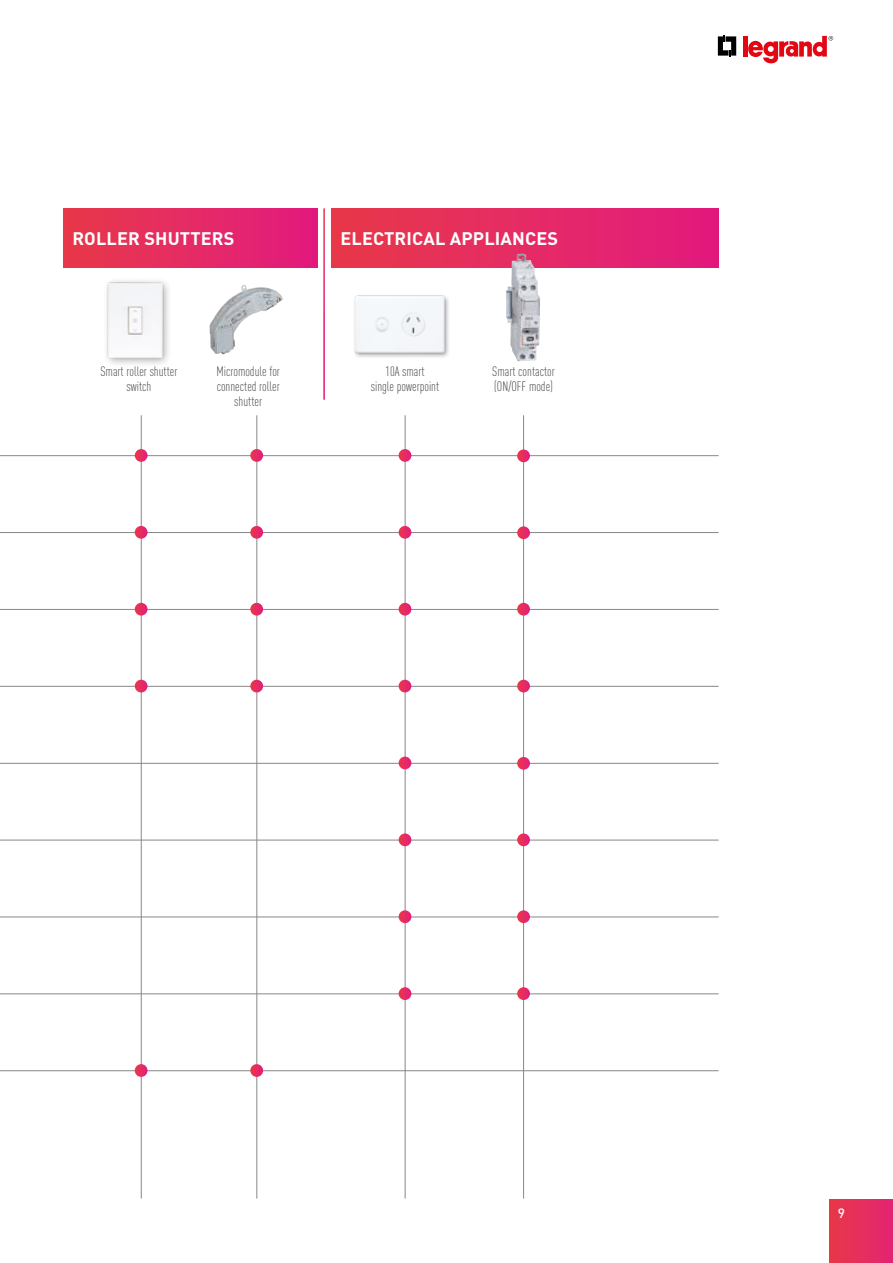
<style>
.page{position:relative;width:893px;height:1263px;background:#fff}
.page>*{position:absolute;margin:0;border:0;box-sizing:border-box;transform-origin:0 0}
.t1{font:700 18px "DIN Pro";letter-spacing:.01em;color:#fff}
.t2{font:300 condensed 13.5px/15px "DIN Pro";color:#3c3c3b;text-align:center}
.t3{font:500 13.5px "DIN Pro";color:#fff}
</style>
<div class="page">
<hr style="left:0;top:1070px;width:719px;height:1px;background:#878787">
<hr style="left:0;top:917px;width:719px;height:1px;background:#878787">
<hr style="left:0;top:993px;width:719px;height:1px;background:#878787">
<hr style="left:0;top:455px;width:719px;height:1px;background:#878787">
<hr style="left:0;top:532px;width:719px;height:1px;background:#878787">
<hr style="left:0;top:609px;width:719px;height:1px;background:#878787">
<hr style="left:0;top:763px;width:719px;height:1px;background:#878787">
<hr style="left:0;top:840px;width:719px;height:1px;background:#878787">
<hr style="left:0;top:686px;width:719px;height:1px;background:#878787">
<svg style="left:718px;top:35px;width:18px;height:22px"></svg>
<hr style="left:743px;top:36px;width:4px;height:21px;background:#e30613">
<svg style="left:748px;top:36px;width:85px;height:28px"></svg>
<div style="left:829px;top:1199px;width:64px;height:64px;background:linear-gradient(to right,#e73849,#e42572)"></div>
<div style="left:353px;top:294px;width:98px;height:65px;background:#f2f2f2"></div>
<img style="left:355px;top:295px;width:93px;height:61px">
<img style="left:106px;top:280px;width:63px;height:84px">
<hr style="left:257px;top:415px;width:1px;height:783px;background:#878787">
<svg style="left:250px;top:1064px;width:13px;height:13px"></svg>
<svg style="left:250px;top:449px;width:13px;height:13px"></svg>
<svg style="left:250px;top:526px;width:13px;height:13px"></svg>
<svg style="left:250px;top:603px;width:13px;height:13px"></svg>
<svg style="left:250px;top:680px;width:13px;height:12px"></svg>
<hr style="left:405px;top:415px;width:1px;height:783px;background:#878787">
<svg style="left:399px;top:910px;width:12px;height:13px"></svg>
<svg style="left:399px;top:987px;width:12px;height:13px"></svg>
<svg style="left:399px;top:449px;width:12px;height:13px"></svg>
<svg style="left:399px;top:526px;width:12px;height:13px"></svg>
<svg style="left:399px;top:603px;width:12px;height:13px"></svg>
<svg style="left:399px;top:757px;width:12px;height:12px"></svg>
<svg style="left:399px;top:833px;width:12px;height:13px"></svg>
<svg style="left:399px;top:680px;width:12px;height:12px"></svg>
<img style="left:209px;top:285px;width:74px;height:69px">
<div style="left:64px;top:208px;width:253px;height:60px;background:linear-gradient(to right,#e83949,#e21a7f)"></div>
<div style="left:332px;top:208px;width:387px;height:60px;background:linear-gradient(to right,#e83949,#e21a7f)"></div>
<img style="left:506px;top:254px;width:34px;height:107px">
<hr style="left:523px;top:415px;width:1px;height:783px;background:#878787">
<svg style="left:517px;top:449px;width:13px;height:13px"></svg>
<svg style="left:517px;top:526px;width:13px;height:13px"></svg>
<svg style="left:517px;top:603px;width:13px;height:13px"></svg>
<svg style="left:517px;top:680px;width:13px;height:12px"></svg>
<svg style="left:517px;top:757px;width:13px;height:13px"></svg>
<svg style="left:517px;top:833px;width:13px;height:13px"></svg>
<svg style="left:517px;top:910px;width:13px;height:13px"></svg>
<svg style="left:517px;top:987px;width:13px;height:13px"></svg>
<hr style="left:141px;top:415px;width:1px;height:783px;background:#878787">
<svg style="left:135px;top:1064px;width:13px;height:13px"></svg>
<svg style="left:135px;top:449px;width:13px;height:13px"></svg>
<svg style="left:135px;top:526px;width:13px;height:13px"></svg>
<svg style="left:135px;top:603px;width:13px;height:13px"></svg>
<svg style="left:135px;top:680px;width:13px;height:12px"></svg>
<h1 class="t1" style="left:72px;top:226px;width:164px">ROLLER SHUTTERS</h1>
<h1 class="t1" style="left:340px;top:226px;width:219px">ELECTRICAL APPLIANCES</h1>
<p class="t2" style="left:101px;top:364px;width:78px">Smart roller shutter switch</p>
<p class="t2" style="left:216px;top:364px;width:65px">Micromodule for connected roller shutter</p>
<p class="t2" style="left:371px;top:364px;width:70px">10A smart<br>single powerpoint</p>
<p class="t2" style="left:492px;top:364px;width:64px;text-align:left">Smart contactor (ON/OFF mode)</p>
<p class="t3" style="left:838px;top:1204px;width:9px">9</p>
</div>
